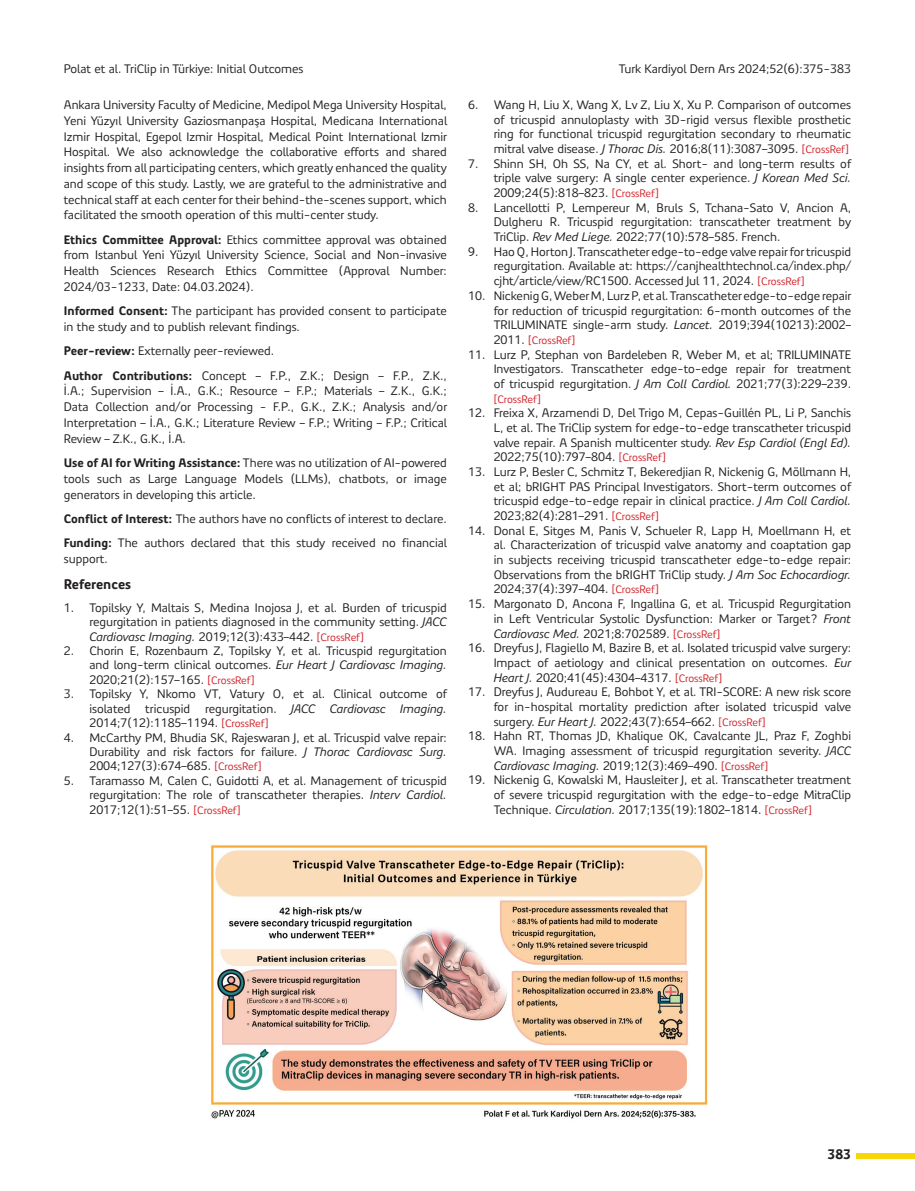
<style>
.page{position:relative;width:915px;height:1191px;background:#fff}
.page>*{position:absolute;margin:0;border:0;box-sizing:border-box;transform-origin:0 0}
.t1{font:13.5px "Precious Sans Two Regular 12";color:#231f20}
.t2{font:12px/14.7px "Precious Sans Two Regular 2";color:#231f20;text-align:justify}
.t3{font:12px "Precious Sans Two Regular 5";color:#231f20}
.t4{font:10.5px "Precious Sans Two Regular 2";color:#d1232a}
.s1{font-family:"Precious Sans Two Regular 12"}
.s2{font-family:"Precious Sans Two Regular 5"}
.s3{font-size:10.5px;color:#d1232a}
.s4{font-size:12px;color:#231f20}
.s5{font-family:"Precious Sans Two Regular 2"}
.s6{font-family:"Precious Sans Two Regular 2";font-size:10.5px;color:#d1232a}
</style>
<div class="page">
<div style="left:856px;top:1152px;width:58px;height:6px;background:#f8d608"></div>
<img style="left:211px;top:845px;width:497px;height:274px">
<p class="t2" style="left:64px;top:61px;width:241px">Polat et al. TriClip in Türkiye: Initial Outcomes</p>
<p class="t2" style="left:618px;top:61px;width:234px">Turk Kardiyol Dern Ars 2024;52(6):375-383</p>
<p class="t2" style="left:64px;top:97px;width:385px;line-height:15.8px">Ankara University Faculty of Medicine, Medipol Mega University Hospital, Yeni Yüzyıl University Gaziosmanpaşa Hospital, Medicana International Izmir Hospital, Egepol Izmir Hospital, Medical Point International Izmir Hospital. We also acknowledge the collaborative efforts and shared insights from all participating centers, which greatly enhanced the quality and scope of this study. Lastly, we are grateful to the administrative and technical staff at each center for their behind-the-scenes support, which facilitated the smooth operation of this multi-center study.</p>
<p class="t2" style="left:64px;top:232px;width:384px;line-height:15.8px"><span class="s1">Ethics Committee Approval:</span> Ethics committee approval was obtained from Istanbul Yeni Yüzyıl University Science, Social and Non-invasive Health Sciences Research Ethics Committee (Approval Number:<br>2024/03-1233, Date: 04.03.2024).</p>
<p class="t2" style="left:64px;top:303px;width:384px;line-height:15.8px"><span class="s1">Informed Consent:</span> The participant has provided consent to participate in the study and to publish relevant findings.</p>
<p class="t2" style="left:64px;top:339px;width:384px;line-height:24.3px"><span class="s1">Peer-review:</span> Externally peer-reviewed.<br><span class="s1">Author Contributions:</span> Concept – F.P., Z.K.; Design – F.P., Z.K.,</p>
<p class="t2" style="left:64px;top:383px;width:385px;line-height:15.8px">İ.A.; Supervision – İ.A., G.K.; Resource – F.P.; Materials – Z.K., G.K.; Data Collection and/or Processing - F.P., G.K., Z.K.; Analysis and/or Interpretation – İ.A., G.K.; Literature Review – F.P.; Writing – F.P.; Critical Review – Z.K., G.K., İ.A.</p>
<p class="t2" style="left:64px;top:455px;width:384px;line-height:15.8px"><span class="s1">Use of AI for Writing Assistance:</span> There was no utilization of AI-powered tools such as Large Language Models (LLMs), chatbots, or image generators in developing this article.</p>
<p class="t2" style="left:64px;top:506px;width:384px;line-height:24.3px"><span class="s1">Conflict of Interest:</span> The authors have no conflicts of interest to declare.<br><span class="s1">Funding:</span> The authors declared that this study received no financial</p>
<p class="t2" style="left:64px;top:551px;width:45px">support.</p>
<p class="t1" style="left:64px;top:575px;width:69px">References</p>
<p class="t2" style="left:89px;top:600px;width:359px;text-indent:-26px">1. Topilsky Y, Maltais S, Medina Inojosa J, et al. Burden of tricuspid regurgitation in patients diagnosed in the community setting. <span class="s2">JACC Cardiovasc Imaging.</span> 2019;12(3):433–442. <span class="s3">[CrossRef]</span></p>
<p class="t2" style="left:89px;top:643px;width:359px;text-indent:-26px">2. Chorin E, Rozenbaum Z, Topilsky Y, et al. Tricuspid regurgitation and long-term clinical outcomes. <span class="s2">Eur Heart J Cardiovasc Imaging.<br></span>2020;21(2):157–165. <span class="s3">[CrossRef]</span></p>
<p class="t2" style="left:89px;top:687px;width:359px;text-indent:-26px">3. Topilsky Y, Nkomo VT, Vatury O, et al. Clinical outcome of isolated tricuspid regurgitation. <span class="s2">JACC Cardiovasc Imaging.<br></span>2014;7(12):1185–1194. <span class="s3">[CrossRef]</span></p>
<p class="t2" style="left:89px;top:730px;width:359px;text-indent:-26px">4. McCarthy PM, Bhudia SK, Rajeswaran J, et al. Tricuspid valve repair:<br>Durability and risk factors for failure. <span class="s2">J Thorac Cardiovasc Surg.<br></span>2004;127(3):674–685. <span class="s3">[CrossRef]</span></p>
<p class="t2" style="left:89px;top:773px;width:359px;text-indent:-26px">5. Taramasso M, Calen C, Guidotti A, et al. Management of tricuspid regurgitation: The role of transcatheter therapies. <span class="s2">Interv Cardiol.<br></span>2017;12(1):51–55. <span class="s3">[CrossRef]</span></p>
<p class="t2" style="left:493px;top:97px;width:359px;text-indent:-26px">6. Wang H, Liu X, Wang X, Lv Z, Liu X, Xu P. Comparison of outcomes of tricuspid annuloplasty with 3D-rigid versus flexible prosthetic ring for functional tricuspid regurgitation secondary to rheumatic mitral valve disease. <span class="s2">J Thorac Dis.</span> 2016;8(11):3087–3095. <span class="s3">[CrossRef]</span></p>
<p class="t2" style="left:493px;top:156px;width:359px;text-indent:-26px">7. Shinn SH, Oh SS, Na CY, et al. Short- and long-term results of triple valve surgery: A single center experience. <span class="s2">J Korean Med Sci.<br></span>2009;24(5):818–823. <span class="s3">[CrossRef]</span></p>
<p class="t2" style="left:493px;top:200px;width:359px;text-indent:-26px">8. Lancellotti P, Lempereur M, Bruls S, Tchana-Sato V, Ancion A, Dulgheru R. Tricuspid regurgitation: transcatheter treatment by TriClip. <span class="s2">Rev Med Liege.</span> 2022;77(10):578–585. French.</p>
<p class="t2" style="left:493px;top:244px;width:359px;text-indent:-26px">9. Hao Q, Horton J. Transcatheter edge-to-edge valve repair for tricuspid regurgitation. Available at: https://canjhealthtechnol.ca/index.php/ cjht/article/view/RC1500. Accessed Jul 11, 2024. <span class="s3">[CrossRef]</span></p>
<p class="t2" style="left:493px;top:288px;width:359px;text-indent:-26px">10. Nickenig G, Weber M, Lurz P, et al. Transcatheter edge-to-edge repair for reduction of tricuspid regurgitation: 6-month outcomes of the TRILUMINATE single-arm study. <span class="s2">Lancet.</span> 2019;394(10213):2002–</p>
<p class="t4" style="left:493px;top:333px;width:83px"><span class="s4">2011.</span> [CrossRef]</p>
<p class="t2" style="left:493px;top:347px;width:359px;text-indent:-26px">11. Lurz P, Stephan von Bardeleben R, Weber M, et al; TRILUMINATE Investigators. Transcatheter edge-to-edge repair for treatment of tricuspid regurgitation. <span class="s2">J Am Coll Cardiol.</span> 2021;77(3):229–239.</p>
<p class="t4" style="left:493px;top:392px;width:49px">[CrossRef]</p>
<p class="t2" style="left:493px;top:406px;width:359px;text-indent:-26px">12. Freixa X, Arzamendi D, Del Trigo M, Cepas-Guillén PL, Li P, Sanchis L, et al. The TriClip system for edge-to-edge transcatheter tricuspid valve repair. A Spanish multicenter study. <span class="s2">Rev Esp Cardiol (Engl Ed).<br></span>2022;75(10):797–804. <span class="s3">[CrossRef]</span></p>
<p class="t2" style="left:493px;top:464px;width:359px;text-indent:-26px">13. Lurz P, Besler C, Schmitz T, Bekeredjian R, Nickenig G, Möllmann H, et al; bRIGHT PAS Principal Investigators. Short-term outcomes of tricuspid edge-to-edge repair in clinical practice. <span class="s2">J Am Coll Cardiol.<br></span>2023;82(4):281–291. <span class="s3">[CrossRef]</span></p>
<p class="t2" style="left:493px;top:523px;width:359px;text-indent:-26px">14. Donal E, Sitges M, Panis V, Schueler R, Lapp H, Moellmann H, et al. Characterization of tricuspid valve anatomy and coaptation gap in subjects receiving tricuspid transcatheter edge-to-edge repair:<br>Observations from the bRIGHT TriClip study. <span class="s2">J Am Soc Echocardiogr.<br></span>2024;37(4):397–404. <span class="s3">[CrossRef]</span></p>
<p class="t2" style="left:468px;top:596px;width:384px;text-align:right">15. Margonato D, Ancona F, Ingallina G, et al. Tricuspid Regurgitation in Left Ventricular Systolic Dysfunction: Marker or Target? <span class="s2">Front</span></p>
<p class="t3" style="left:493px;top:625px;width:228px">Cardiovasc Med. <span class="s5">2021;8:702589.</span> <span class="s6">[CrossRef]</span></p>
<p class="t2" style="left:493px;top:640px;width:359px;text-indent:-26px">16. Dreyfus J, Flagiello M, Bazire B, et al. Isolated tricuspid valve surgery:<br>Impact of aetiology and clinical presentation on outcomes. <span class="s2">Eur Heart J.</span> 2020;41(45):4304–4317. <span class="s3">[CrossRef]</span></p>
<p class="t2" style="left:493px;top:685px;width:359px;text-indent:-26px">17. Dreyfus J, Audureau E, Bohbot Y, et al. TRI-SCORE: A new risk score for in-hospital mortality prediction after isolated tricuspid valve surgery. <span class="s2">Eur Heart J.</span> 2022;43(7):654–662. <span class="s3">[CrossRef]</span></p>
<p class="t2" style="left:493px;top:729px;width:359px;text-indent:-26px">18. Hahn RT, Thomas JD, Khalique OK, Cavalcante JL, Praz F, Zoghbi WA. Imaging assessment of tricuspid regurgitation severity. <span class="s2">JACC Cardiovasc Imaging.</span> 2019;12(3):469–490. <span class="s3">[CrossRef]</span></p>
<p class="t2" style="left:493px;top:773px;width:359px;text-indent:-26px">19. Nickenig G, Kowalski M, Hausleiter J, et al. Transcatheter treatment of severe tricuspid regurgitation with the edge-to-edge MitraClip Technique. <span class="s2">Circulation.</span> 2017;135(19):1802–1814. <span class="s3">[CrossRef]</span></p>
<p class="t1" style="left:827px;top:1144px;width:25px">383</p>
</div>
